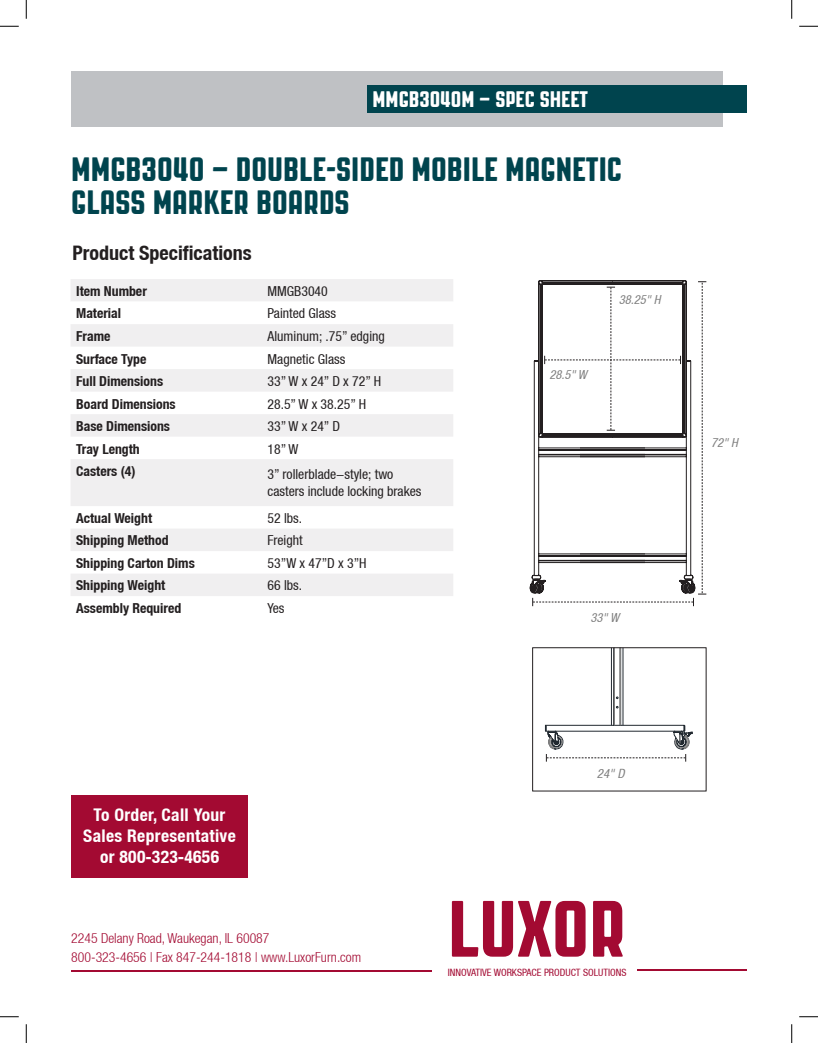
<style>
.page{position:relative;width:818px;height:1043px;background:#fff}
.page>*{position:absolute;margin:0;border:0;box-sizing:border-box;transform-origin:0 0}
.t1{font:33.75px/32.5px "PAG Revolucion";color:#00444e}
.t2{font:22.5px "PAG Revolucion";color:#fff}
.t3{font:700 condensed 20px "Helvetica Neue LT";color:#231f20}
.t4{font:700 condensed 17.5px "Helvetica Neue LT";letter-spacing:.02em;color:#fff}
.t5{font:condensed 13.75px "Helvetica Neue LT";color:#231f20}
.t6{font:700 condensed 13.75px "Helvetica Neue LT";color:#231f20}
.Footer_Contact_info{font:300 condensed 13.75px "Helvetica Neue LT";color:#a30a32}
.t7{font:italic condensed 12.75px "Helvetica Neue LT";color:#808080}
.t8{font:italic condensed 12.5px "Helvetica Neue LT";color:#808080}
.t9{font:condensed 10.12px "Helvetica Neue LT";color:#a30a32}
.s1{font-family:"Helvetica";font-stretch:normal}
</style>
<div class="page">
<svg style="left:71px;top:279px;width:382px;height:317px;fill:#f0eff0"></svg>
<svg style="left:71px;top:301px;width:382px;height:23px"></svg>
<div style="left:532px;top:647px;width:174px;height:144px;border:1px solid #231f20"></div>
<div style="left:71px;top:71px;width:651px;height:56px;background:#bfc1c4"></div>
<svg style="left:452px;top:900px;width:133px;height:56px"></svg>
<svg style="left:593px;top:901px;width:30px;height:55px;background:#b43959"></svg>
<hr style="left:71px;top:970px;width:361px;height:1px;background:#a30a32">
<hr style="left:637px;top:969px;width:109px;height:1px;background:#a30a32">
<div style="left:367px;top:86px;width:379px;height:27px;background:#00444e"></div>
<div style="left:71px;top:795px;width:177px;height:82px;background:#a30a32"></div>
<svg style="left:545px;top:647px;width:147px;height:114px"></svg>
<svg style="left:530px;top:280px;width:176px;height:326px"></svg>
<svg style="left:0;top:25px;width:19px;height:2px"></svg>
<svg style="left:799px;top:25px;width:19px;height:2px"></svg>
<svg style="left:0;top:1016px;width:19px;height:1px"></svg>
<svg style="left:799px;top:1016px;width:19px;height:1px"></svg>
<svg style="left:25px;top:0;width:2px;height:19px"></svg>
<svg style="left:25px;top:1024px;width:2px;height:18px"></svg>
<svg style="left:791px;top:0;width:1px;height:19px"></svg>
<svg style="left:791px;top:1024px;width:1px;height:18px"></svg>
<p class="t2" style="left:372px;top:87px;width:217px">MMGB3040M – SPEC SHEET</p>
<p class="t1" style="left:71px;top:154px;width:552px">MMGB3040 – DOUBLE-SIDED MOBILE MAGNETIC<br>GLASS MARKER BOARDS</p>
<p class="t3" style="left:72px;top:241px;width:181px">Product Specifications</p>
<p class="t6" style="left:76px;top:283px;width:72px">Item Number</p>
<p class="t5" style="left:267px;top:283px;width:62px">MMGB3040</p>
<p class="t6" style="left:76px;top:305px;width:47px">Material</p>
<p class="t5" style="left:267px;top:306px;width:70px">Painted Glass</p>
<p class="t6" style="left:76px;top:328px;width:36px">Frame</p>
<p class="t5" style="left:267px;top:328px;width:119px">Aluminum; .75” edging</p>
<p class="t6" style="left:76px;top:350px;width:72px">Surface Type</p>
<p class="t5" style="left:267px;top:351px;width:79px">Magnetic Glass</p>
<p class="t6" style="left:76px;top:373px;width:88px">Full Dimensions</p>
<p class="t5" style="left:267px;top:373px;width:115px">33” W x 24” D x 72” H</p>
<p class="t6" style="left:76px;top:395px;width:101px">Board Dimensions</p>
<p class="t5" style="left:267px;top:396px;width:100px">28.5” W x 38.25” H</p>
<p class="t6" style="left:76px;top:418px;width:95px">Base Dimensions</p>
<p class="t5" style="left:267px;top:418px;width:74px">33” W x 24” D</p>
<p class="t6" style="left:76px;top:440px;width:65px">Tray Length</p>
<p class="t5" style="left:267px;top:441px;width:33px">18” W</p>
<p class="t6" style="left:76px;top:463px;width:61px">Casters (4)</p>
<p class="t5" style="left:267px;top:466px;width:127px">3” rollerblade-style; two</p>
<p class="t5" style="left:267px;top:483px;width:155px">casters include locking brakes</p>
<p class="t6" style="left:76px;top:509px;width:77px">Actual Weight</p>
<p class="t5" style="left:267px;top:510px;width:36px">52 lbs.</p>
<p class="t6" style="left:76px;top:532px;width:94px">Shipping Method</p>
<p class="t5" style="left:267px;top:532px;width:37px">Freight</p>
<p class="t6" style="left:76px;top:554px;width:120px">Shipping Carton Dims</p>
<p class="t5" style="left:267px;top:555px;width:101px">53”W x 47”D x 3”H</p>
<p class="t6" style="left:76px;top:577px;width:91px">Shipping Weight</p>
<p class="t5" style="left:267px;top:577px;width:36px">66 lbs.</p>
<p class="t6" style="left:76px;top:599px;width:107px">Assembly Required</p>
<p class="t5" style="left:267px;top:600px;width:19px">Yes</p>
<p class="t8" style="left:549px;top:368px;width:39px">28.5" W</p>
<p class="t8" style="left:618px;top:292px;width:43px">38.25" H</p>
<p class="t8" style="left:590px;top:610px;width:30px">33" W</p>
<p class="t8" style="left:711px;top:435px;width:28px">72" H</p>
<p class="t4" style="left:94px;top:804px;width:133px">To Order, Call Your</p>
<p class="t4" style="left:83px;top:825px;width:154px">Sales Representative</p>
<p class="t4" style="left:100px;top:846px;width:120px">or 800<span class="s1">-</span>323<span class="s1">-</span>4656</p>
<p class="Footer_Contact_info" style="left:71px;top:930px;width:200px">2245 Delany Road, Waukegan, IL 60087</p>
<p class="Footer_Contact_info" style="left:71px;top:949px;width:291px">800-323-4656 | Fax 847-244-1818 | www.LuxorFurn.com</p>
<p class="t7" style="left:597px;top:766px;width:29px">24" D</p>
<p class="t9" style="left:448px;top:966px;width:180px">INNOVATIVE WORKSPACE PRODUCT SOLUTIONS</p>
</div>
